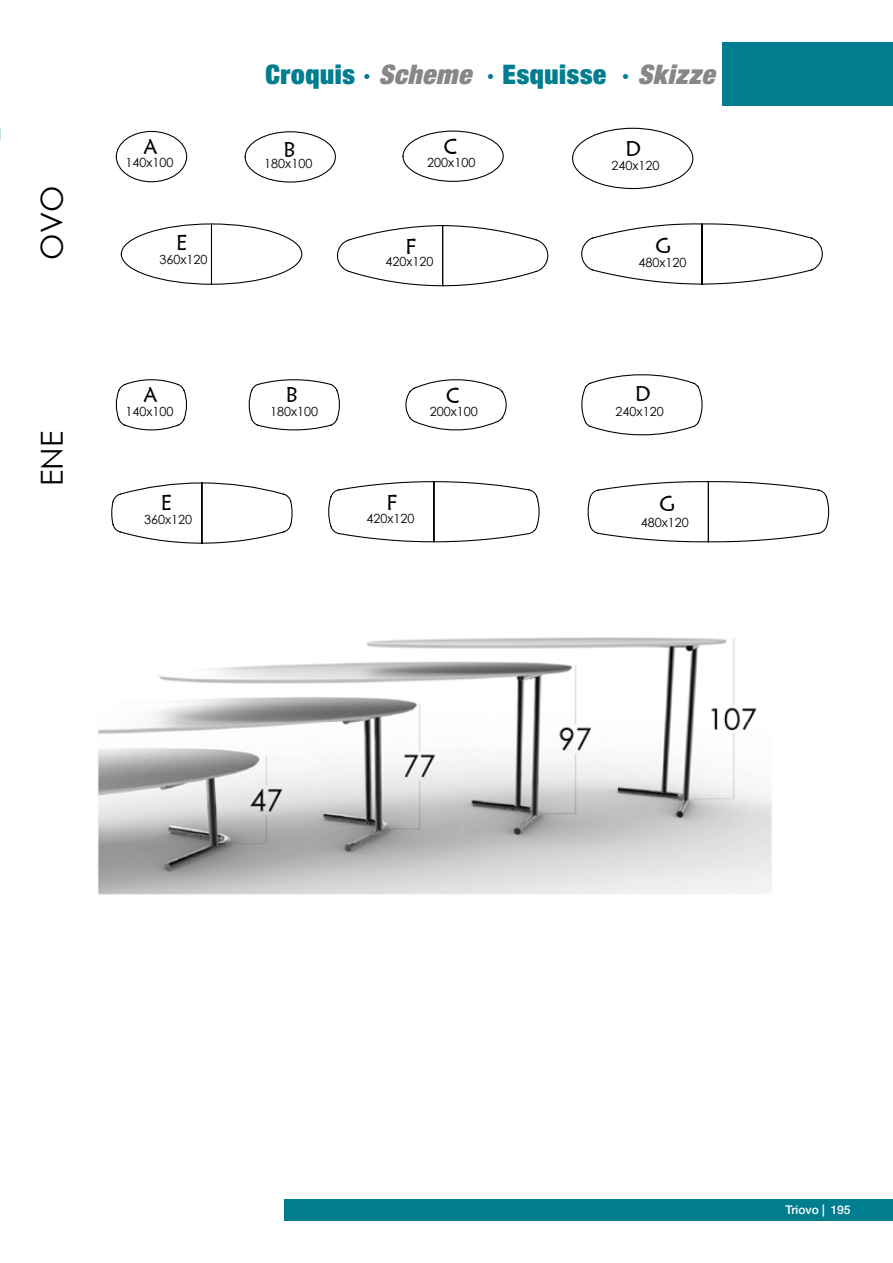
<style>
.page{position:relative;width:893px;height:1263px;background:#fff}
.page>*{position:absolute;margin:0;border:0;box-sizing:border-box;transform-origin:0 0}
.t1{font:30.3px "Century Gothic";color:#000}
.t2{font:900 condensed 27px "Helvetica Neue LT Std";letter-spacing:.025em;color:#007d8f}
.t3{font:21.3px "Maiandra GD";color:#000}
.t4{font:12.6px "Century Gothic";color:#000}
.t5{font:500 12px "Helvetica Neue LT Std";color:#fff}
.s1{font-style:italic;color:#878787}
</style>
<div class="page">
<div style="left:723px;top:43px;width:170px;height:63px;background:#007d8f"></div>
<div style="left:285px;top:1199px;width:608px;height:21px;background:#007d8f"></div>
<img style="left:97px;top:637px;width:675px;height:258px">
<svg style="left:244px;top:127px;width:450px;height:63px"></svg>
<div style="left:116px;top:131px;width:71px;height:51px;border:1px solid #000;border-radius:50%"></div>
<svg style="left:111px;top:223px;width:718px;height:321px"></svg>
<h1 class="t1" style="left:31px;top:260px;width:76px;rotate:-90deg">OVO</h1>
<h1 class="t1" style="left:31px;top:486px;width:56px;rotate:-90deg">ENE</h1>
<h2 class="t2" style="left:265px;top:57px;width:450px">Croquis · <span class="s1">Scheme</span> · Esquisse · <span class="s1">Skizze</span></h2>
<h3 class="t3" style="left:144px;top:134px;width:16px">A</h3>
<h3 class="t3" style="left:283px;top:136px;width:14px">B</h3>
<h3 class="t3" style="left:444px;top:134px;width:16px">C</h3>
<h3 class="t3" style="left:626px;top:135px;width:17px">D</h3>
<p class="t4" style="left:264px;top:155px;width:50px">180x100</p>
<p class="t4" style="left:427px;top:154px;width:50px">200x100</p>
<p class="t4" style="left:126px;top:154px;width:50px">140x100</p>
<p class="t4" style="left:611px;top:156px;width:50px">240x120</p>
<h3 class="t3" style="left:176px;top:230px;width:12px">E</h3>
<p class="t4" style="left:159px;top:251px;width:50px">360x120</p>
<h3 class="t3" style="left:406px;top:233px;width:13px">F</h3>
<h3 class="t3" style="left:655px;top:232px;width:17px">G</h3>
<p class="t4" style="left:386px;top:253px;width:50px">420x120</p>
<p class="t4" style="left:638px;top:254px;width:50px">480x120</p>
<h3 class="t3" style="left:144px;top:382px;width:16px">A</h3>
<h3 class="t3" style="left:286px;top:382px;width:14px">B</h3>
<h3 class="t3" style="left:446px;top:382px;width:16px">C</h3>
<h3 class="t3" style="left:635px;top:381px;width:17px">D</h3>
<p class="t4" style="left:126px;top:402px;width:50px">140x100</p>
<p class="t4" style="left:270px;top:402px;width:50px">180x100</p>
<p class="t4" style="left:430px;top:402px;width:50px">200x100</p>
<p class="t4" style="left:616px;top:403px;width:50px">240x120</p>
<h3 class="t3" style="left:161px;top:490px;width:12px">E</h3>
<h3 class="t3" style="left:386px;top:490px;width:13px">F</h3>
<h3 class="t3" style="left:660px;top:490px;width:17px">G</h3>
<p class="t4" style="left:144px;top:511px;width:50px">360x120</p>
<p class="t4" style="left:366px;top:510px;width:50px">420x120</p>
<p class="t4" style="left:641px;top:513px;width:50px">480x120</p>
<p class="t5" style="left:785px;top:1203px;width:67px">Triovo | 195</p>
</div>
